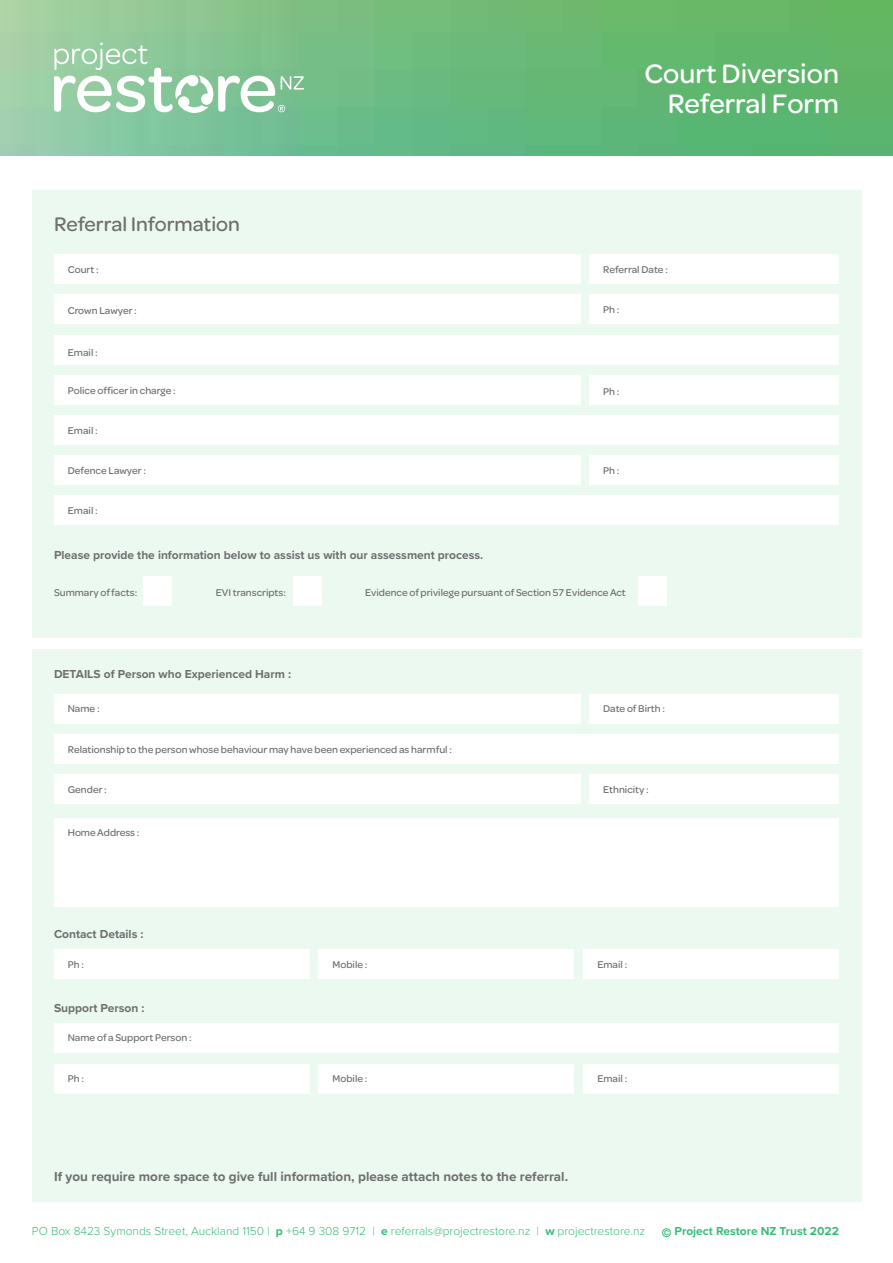
<style>
.page{position:relative;width:893px;height:1263px;background:#fff}
.page>*{position:absolute;margin:0;border:0;box-sizing:border-box;transform-origin:0 0}
.t1{font:500 28.5px/30px "Omnes";color:#fff;text-align:right}
.t2{font:500 21px "Omnes";color:#706f6f}
.t3{font:700 13.5px "Proxima Nova";color:#706f6f}
.t4{font:700 12px "Proxima Nova";color:#706f6f}
.t5{font:300 12px "Proxima Nova";color:#39be78}
.t6{font:700 12px "Proxima Nova";color:#39be78}
.t7{font:500 10.5px "Omnes";color:#706f6f}
.s1{font-weight:700}
.s2{font-family:"Helvetica Neue LT Pro";font-weight:500;font-stretch:condensed}
</style>
<div class="page">
<img style="left:0;top:0;width:893px;height:155px">
<svg style="left:54px;top:43px;width:250px;height:70px"></svg>
<div style="left:32px;top:190px;width:829px;height:448px;background:#ebf9f1"></div>
<div style="left:54px;top:294px;width:527px;height:30px;background:#fff"></div>
<div style="left:589px;top:294px;width:250px;height:30px;background:#fff"></div>
<div style="left:54px;top:335px;width:785px;height:29px;background:#fff"></div>
<div style="left:54px;top:254px;width:527px;height:30px;background:#fff"></div>
<div style="left:589px;top:254px;width:250px;height:30px;background:#fff"></div>
<div style="left:32px;top:649px;width:829px;height:552px;background:#ebf9f1"></div>
<div style="left:54px;top:774px;width:527px;height:30px;background:#fff"></div>
<div style="left:589px;top:774px;width:250px;height:30px;background:#fff"></div>
<div style="left:54px;top:734px;width:785px;height:30px;background:#fff"></div>
<div style="left:54px;top:818px;width:785px;height:30px;background:#fff"></div>
<div style="left:54px;top:694px;width:527px;height:30px;background:#fff"></div>
<div style="left:589px;top:694px;width:250px;height:30px;background:#fff"></div>
<div style="left:319px;top:949px;width:255px;height:30px;background:#fff"></div>
<div style="left:54px;top:949px;width:255px;height:30px;background:#fff"></div>
<div style="left:583px;top:949px;width:256px;height:30px;background:#fff"></div>
<div style="left:54px;top:1023px;width:785px;height:30px;background:#fff"></div>
<div style="left:319px;top:1064px;width:255px;height:29px;background:#fff"></div>
<div style="left:54px;top:1064px;width:255px;height:29px;background:#fff"></div>
<div style="left:583px;top:1064px;width:256px;height:29px;background:#fff"></div>
<div style="left:54px;top:848px;width:785px;height:29px;background:#fff"></div>
<div style="left:54px;top:877px;width:785px;height:30px;background:#fff"></div>
<div style="left:143px;top:576px;width:29px;height:30px;background:#fff"></div>
<div style="left:293px;top:576px;width:29px;height:30px;background:#fff"></div>
<div style="left:638px;top:576px;width:28px;height:30px;background:#fff"></div>
<div style="left:54px;top:375px;width:527px;height:29px;background:#fff"></div>
<div style="left:589px;top:375px;width:250px;height:29px;background:#fff"></div>
<div style="left:54px;top:415px;width:785px;height:30px;background:#fff"></div>
<div style="left:54px;top:455px;width:527px;height:30px;background:#fff"></div>
<div style="left:589px;top:455px;width:250px;height:30px;background:#fff"></div>
<div style="left:54px;top:495px;width:785px;height:30px;background:#fff"></div>
<h2 class="t2" style="left:54px;top:210px;width:187px">Referral Information</h2>
<h1 class="t1" style="left:644px;top:56px;width:196px">Court Diversion<br>Referral Form</h1>
<p class="t7" style="left:68px;top:263px;width:32px">Court :</p>
<p class="t7" style="left:603px;top:262px;width:66px">Referral Date :</p>
<p class="t7" style="left:68px;top:303px;width:71px">Crown Lawyer :</p>
<p class="t7" style="left:603px;top:302px;width:18px">Ph :</p>
<p class="t7" style="left:68px;top:345px;width:32px">Email :</p>
<p class="t7" style="left:68px;top:383px;width:109px">Police officer in charge :</p>
<p class="t7" style="left:68px;top:423px;width:32px">Email :</p>
<p class="t7" style="left:603px;top:384px;width:18px">Ph :</p>
<p class="t7" style="left:68px;top:463px;width:80px">Defence Lawyer :</p>
<p class="t7" style="left:603px;top:463px;width:18px">Ph :</p>
<p class="t7" style="left:68px;top:504px;width:32px">Email :</p>
<p class="t4" style="left:54px;top:546px;width:431px">Please provide the information below to assist us with our assessment process.</p>
<p class="t7" style="left:54px;top:586px;width:85px">Summary of facts:</p>
<p class="t7" style="left:216px;top:586px;width:72px">EVI transcripts:</p>
<p class="t7" style="left:365px;top:586px;width:262px">Evidence of privilege pursuant of Section 57 Evidence Act</p>
<p class="t4" style="left:54px;top:665px;width:239px">DETAILS of Person who Experienced Harm :</p>
<p class="t7" style="left:68px;top:702px;width:33px">Name :</p>
<p class="t7" style="left:603px;top:702px;width:63px">Date of Birth :</p>
<p class="t7" style="left:68px;top:742px;width:386px">Relationship to the person whose behaviour may have been experienced as harmful :</p>
<p class="t7" style="left:68px;top:782px;width:40px">Gender :</p>
<p class="t7" style="left:603px;top:782px;width:47px">Ethnicity :</p>
<p class="t7" style="left:68px;top:826px;width:73px">Home Address :</p>
<p class="t4" style="left:54px;top:925px;width:91px">Contact Details :</p>
<p class="t7" style="left:68px;top:957px;width:18px">Ph :</p>
<p class="t7" style="left:333px;top:957px;width:36px">Mobile :</p>
<p class="t7" style="left:597px;top:957px;width:32px">Email :</p>
<p class="t4" style="left:54px;top:999px;width:92px">Support Person :</p>
<p class="t7" style="left:68px;top:1031px;width:125px">Name of a Support Person :</p>
<p class="t7" style="left:68px;top:1072px;width:18px">Ph :</p>
<p class="t7" style="left:333px;top:1072px;width:36px">Mobile :</p>
<p class="t7" style="left:597px;top:1072px;width:32px">Email :</p>
<p class="t3" style="left:54px;top:1166px;width:516px">If you require more space to give full information, please attach notes to the referral.</p>
<p class="t5" style="left:32px;top:1222px;width:615px">PO Box 8423 Symonds Street, Auckland 1150 | <span class="s1">p</span> +64 9 308 9712 | <span class="s1">e</span> referrals@projectrestore.nz | <span class="s1">w</span> projectrestore.nz</p>
<p class="t6" style="left:662px;top:1222px;width:179px"><span class="s2">©</span> Project Restore NZ Trust 2022</p>
</div>
